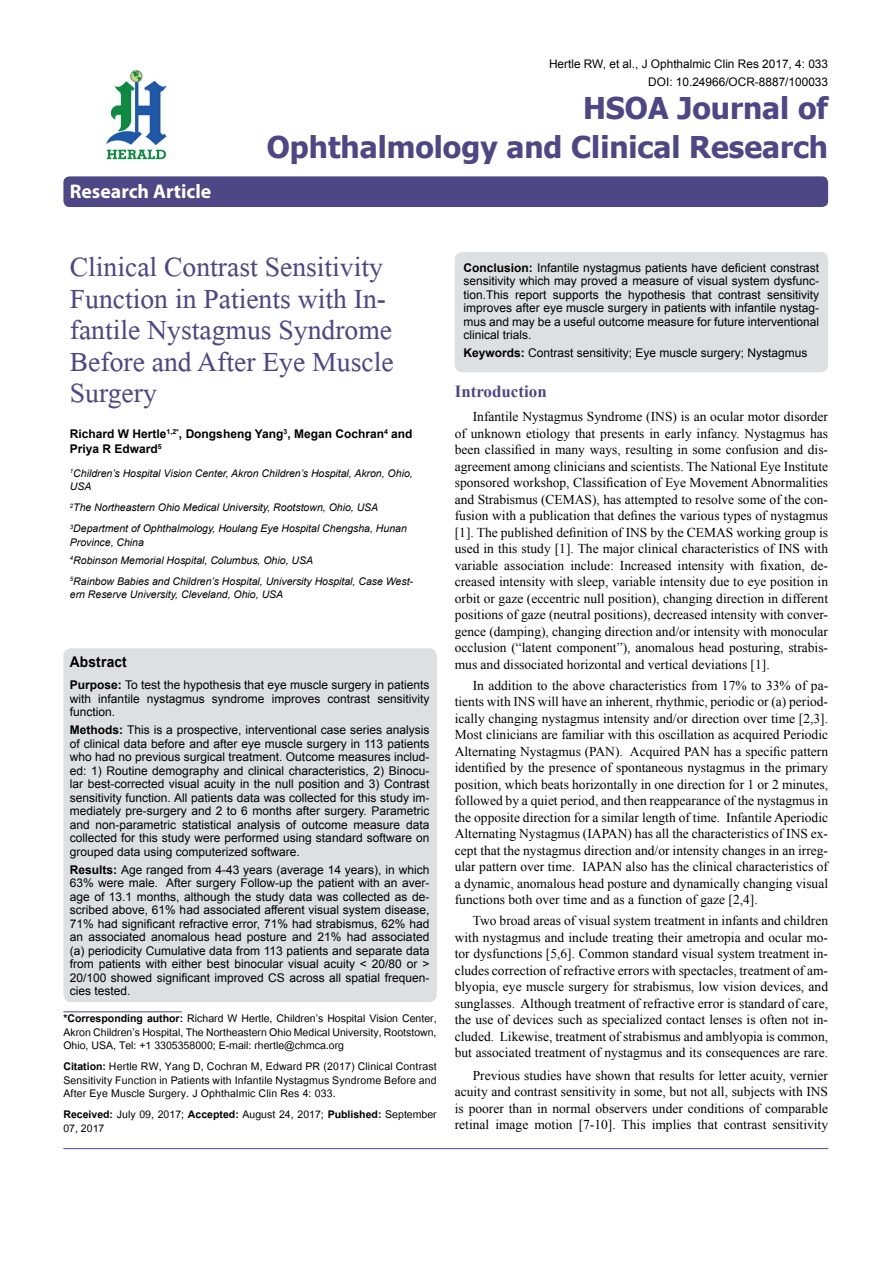
<style>
.page{position:relative;width:893px;height:1263px;background:#fff}
.page>*{position:absolute;margin:0;border:0;box-sizing:border-box;transform-origin:0 0}
.t1{font:41.25px/31.5px "Microsoft Himalaya";color:#4d4785}
.t2{font:700 30px/39px "Tahoma";color:#4d4785;text-align:right}
.t3{font:700 19.8px "Myriad Hebrew";color:#fff}
.t4{font:700 16.95px "Times New Roman";color:#4d4785}
.t5{font:700 14.85px "Arial";letter-spacing:.015em;color:#000;scale:.93 1}
.t6{font:14.7px/13.5px "Utsaah";color:#000;text-align:justify}
.t7{font:13.5px/16.5px "Times New Roman";color:#000;text-align:justify}
.t8{font:12px/13.5px "Arial";color:#000;text-align:justify}
.t9{font:700 12px/15px "Arial";color:#000}
.t10{font:11.85px/18px "Arial";color:#000;text-align:right}
.t11{font:italic 10.5px/13.5px "Arial";color:#000}
.s1{font-weight:700}
</style>
<div class="page">
<div style="left:63px;top:176px;width:765px;height:31px;background:#4d4785;border-radius:6px"></div>
<hr style="left:63px;top:1011px;width:119px;height:1px;background:#4d4785">
<img style="left:106px;top:70px;width:61px;height:90px">
<hr style="left:63px;top:1148px;width:765px;height:1px;background:#4d4785">
<div style="left:63px;top:648px;width:374px;height:354px;background:#dedfe0;border-radius:8px"></div>
<div style="left:455px;top:252px;width:373px;height:120px;background:#dedfe0;border-radius:8px"></div>
<h3 class="t3" style="left:70px;top:180px;width:143px">Research Article</h3>
<p class="t10" style="left:549px;top:55px;width:281px">Hertle RW, et al., J Ophthalmic Clin Res 2017, 4: 033<br>DOI: 10.24966/OCR-8887/100033</p>
<h2 class="t2" style="left:267px;top:86px;width:563px">HSOA Journal of<br>Ophthalmology and Clinical Research</h2>
<h1 class="t1" style="left:70px;top:246px;width:325px">Clinical Contrast Sensitivity<br>Function in Patients with In&shy;fantile Nystagmus Syndrome<br>Before and After Eye Muscle<br>Surgery</h1>
<p class="t9" style="left:70px;top:426px;width:344px">Richard W Hertle<sup>1,2*</sup>, Dongsheng Yang<sup>3</sup>, Megan Cochran<sup>4</sup> and<br>Priya R Edward<sup>5</sup></p>
<p class="t11" style="left:70px;top:466px;width:344px"><sup>1</sup>Children’s Hospital Vision Center, Akron Children’s Hospital, Akron, Ohio,<br>USA</p>
<p class="t11" style="left:70px;top:497px;width:339px;line-height:21px"><sup>2</sup>The Northeastern Ohio Medical University, Rootstown, Ohio, USA<br><sup>3</sup>Department of Ophthalmology, Houlang Eye Hospital Chengsha, Hunan</p>
<p class="t11" style="left:70px;top:533px;width:245px;line-height:18px">Province, China<br><sup>4</sup>Robinson Memorial Hospital, Columbus, Ohio, USA</p>
<p class="t11" style="left:70px;top:574px;width:345px"><sup>5</sup>Rainbow Babies and Children’s Hospital, University Hospital, Case West&shy;ern Reserve University, Cleveland, Ohio, USA</p>
<p class="t5" style="left:70px;top:651px;width:63px">Abstract</p>
<p class="t8" style="left:70px;top:678px;width:361px"><span class="s1">Purpose:</span> To test the hypothesis that eye muscle surgery in patients with infantile nystagmus syndrome improves contrast sensitivity function.</p>
<p class="t8" style="left:70px;top:723px;width:361px"><span class="s1">Methods:</span> This is a prospective, interventional case series analysis of clinical data before and after eye muscle surgery in 113 patients who had no previous surgical treatment. Outcome measures includ&shy;ed: 1) Routine demography and clinical characteristics, 2) Binocu&shy;lar best-corrected visual acuity in the null position and 3) Contrast sensitivity function. All patients data was collected for this study im&shy;mediately pre-surgery and 2 to 6 months after surgery. Parametric and non-parametric statistical analysis of outcome measure data collected for this study were performed using standard software on grouped data using computerized software.</p>
<p class="t8" style="left:70px;top:863px;width:361px"><span class="s1">Results:</span> Age ranged from 4-43 years (average 14 years), in which 63% were male. After surgery Follow-up the patient with an aver&shy;age of 13.1 months, although the study data was collected as de&shy;scribed above, 61% had associated afferent visual system disease, 71% had significant refractive error, 71% had strabismus, 62% had an associated anomalous head posture and 21% had associated (a) periodicity Cumulative data from 113 patients and separate data from patients with either best binocular visual acuity &lt; 20/80 or &gt; 20/100 showed significant improved CS across all spatial frequen&shy;cies tested.</p>
<p class="t6" style="left:63px;top:1013px;width:375px"><span class="s1">*Corresponding author:</span> Richard W Hertle, Children’s Hospital Vision Center, Akron Children’s Hospital, The Northeastern Ohio Medical University, Rootstown, Ohio, USA, Tel: +1 3305358000; E-mail: rhertle@chmca.org</p>
<p class="t6" style="left:63px;top:1061px;width:375px"><span class="s1">Citation:</span> Hertle RW, Yang D, Cochran M, Edward PR (2017) Clinical Contrast Sensitivity Function in Patients with Infantile Nystagmus Syndrome Before and After Eye Muscle Surgery. J Ophthalmic Clin Res 4: 033.</p>
<p class="t6" style="left:63px;top:1109px;width:375px"><span class="s1">Received:</span> July 09, 2017; <span class="s1">Accepted:</span> August 24, 2017; <span class="s1">Published:</span> September<br>07, 2017</p>
<p class="t8" style="left:464px;top:261px;width:357px"><span class="s1">Conclusion:</span> Infantile nystagmus patients have deficient constrast sensitivity which may proved a measure of visual system dysfunc&shy;tion.This report supports the hypothesis that contrast sensitivity improves after eye muscle surgery in patients with infantile nystag&shy;mus and may be a useful outcome measure for future interventional clinical trials.</p>
<p class="t8" style="left:464px;top:346px;width:346px"><span class="s1">Keywords:</span> Contrast sensitivity; Eye muscle surgery; Nystagmus</p>
<p class="t4" style="left:455px;top:380px;width:93px">Introduction</p>
<p class="t7" style="left:455px;top:408px;width:375px;text-indent:18px">Infantile Nystagmus Syndrome (INS) is an ocular motor disorder of unknown etiology that presents in early infancy. Nystagmus has been classified in many ways, resulting in some confusion and dis&shy;agreement among clinicians and scientists. The National Eye Institute sponsored workshop, Classification of Eye Movement Abnormalities and Strabismus (CEMAS), has attempted to resolve some of the con&shy;fusion with a publication that defines the various types of nystagmus [1]. The published definition of INS by the CEMAS working group is used in this study [1]. The major clinical characteristics of INS with variable association include: Increased intensity with fixation, de&shy;creased intensity with sleep, variable intensity due to eye position in orbit or gaze (eccentric null position), changing direction in different positions of gaze (neutral positions), decreased intensity with conver&shy;gence (damping), changing direction and/or intensity with monocular occlusion (“latent component”), anomalous head posturing, strabis&shy;mus and dissociated horizontal and vertical deviations [1].</p>
<p class="t7" style="left:455px;top:677px;width:375px;text-indent:18px">In addition to the above characteristics from 17% to 33% of pa&shy;tients with INS will have an inherent, rhythmic, periodic or (a) period&shy;ically changing nystagmus intensity and/or direction over time [2,3].<br>Most clinicians are familiar with this oscillation as acquired Periodic Alternating Nystagmus (PAN). Acquired PAN has a specific pattern identified by the presence of spontaneous nystagmus in the primary position, which beats horizontally in one direction for 1 or 2 minutes, followed by a quiet period, and then reappearance of the nystagmus in the opposite direction for a similar length of time. Infantile Aperiodic Alternating Nystagmus (IAPAN) has all the characteristics of INS ex&shy;cept that the nystagmus direction and/or intensity changes in an irreg&shy;ular pattern over time. IAPAN also has the clinical characteristics of a dynamic, anomalous head posture and dynamically changing visual functions both over time and as a function of gaze [2,4].</p>
<p class="t7" style="left:455px;top:912px;width:375px;text-indent:18px">Two broad areas of visual system treatment in infants and children with nystagmus and include treating their ametropia and ocular mo&shy;tor dysfunctions [5,6]. Common standard visual system treatment in&shy;cludes correction of refractive errors with spectacles, treatment of am&shy;blyopia, eye muscle surgery for strabismus, low vision devices, and sunglasses. Although treatment of refractive error is standard of care, the use of devices such as specialized contact lenses is often not in&shy;cluded. Likewise, treatment of strabismus and amblyopia is common, but associated treatment of nystagmus and its consequences are rare.</p>
<p class="t7" style="left:455px;top:1067px;width:375px;text-indent:18px">Previous studies have shown that results for letter acuity, vernier acuity and contrast sensitivity in some, but not all, subjects with INS is poorer than in normal observers under conditions of comparable retinal image motion [7-10]. This implies that contrast sensitivity</p>
</div>
